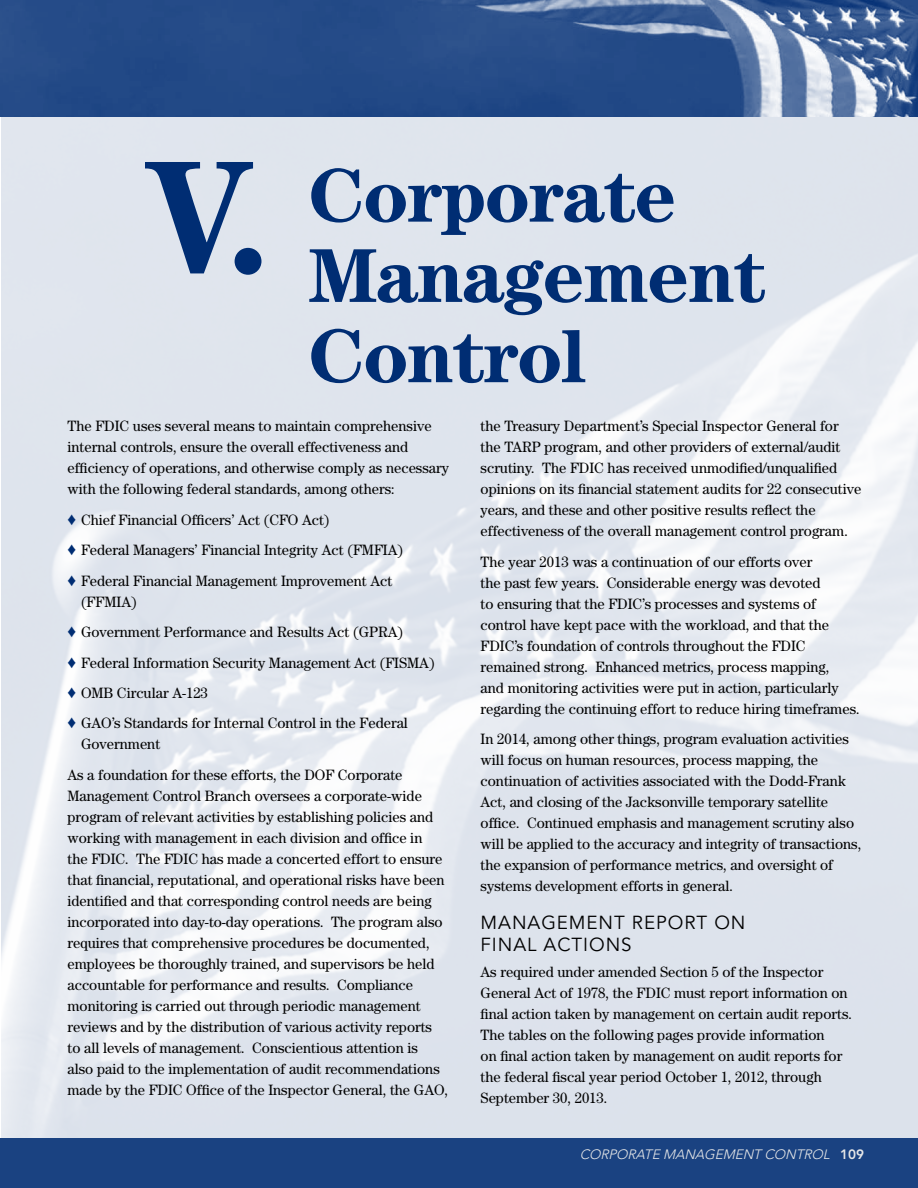
<style>
.page{position:relative;width:918px;height:1188px;background:#fff}
.page>*{position:absolute;margin:0;border:0;box-sizing:border-box;transform-origin:0 0}
.t1{font:700 162px "Century Std";color:#002d73}
.t2{font:700 76.5px/80.2px "Century";letter-spacing:-.02em;color:#002d73}
.t3{font:18.75px/22.5px "Avenir LT Std";letter-spacing:.05em;color:#000}
.t4{font:15px/21px "Century";color:#000}
.t5{font:italic 300 13.5px "Avenir LT Std";color:#e6e7e8}
.s1{color:#002d73}
.s2{font-weight:800;font-style:normal}
</style>
<div class="page">
<img style="left:1px;top:0;width:917px;height:117px">
<hr style="left:0;top:0;width:1px;height:1188px;background:#e6eaf1">
<div style="left:0;top:1138px;width:918px;height:50px;background:#1a4281"></div>
<h1 class="t1" style="left:147px;top:122px;width:126px">V.</h1>
<h2 class="t2" style="left:308px;top:154px;width:459px">Corporate<br>Management<br>Control</h2>
<p class="t4" style="left:68px;top:415px;width:383px">The FDIC uses several means to maintain comprehensive internal controls, ensure the overall effectiveness and efficiency of operations, and otherwise comply as necessary with the following federal standards, among others:</p>
<p class="t4" style="left:68px;top:504px;width:337px;line-height:30.5px"><span class="s1">♦</span> Chief Financial Officers’ Act (CFO Act)<br><span class="s1">♦</span> Federal Managers’ Financial Integrity Act (FMFIA) <span class="s1">♦</span> Federal Financial Management Improvement Act</p>
<p class="t4" style="left:67px;top:586px;width:369px;line-height:30.5px;text-indent:14px">(FFMIA)<br><span class="s1">♦</span> Government Performance and Results Act (GPRA)<br><span class="s1">♦</span> Federal Information Security Management Act (FISMA) <span class="s1">♦</span> OMB Circular A-123<br><span class="s1">♦</span> GAO’s Standards for Internal Control in the Federal</p>
<p class="t4" style="left:67px;top:729px;width:337px;line-height:30.5px;text-indent:14px">Government<br>As a foundation for these efforts, the DOF Corporate</p>
<p class="t4" style="left:67px;top:785px;width:382px">Management Control Branch oversees a corporate-wide program of relevant activities by establishing policies and working with management in each division and office in<br>the FDIC. The FDIC has made a concerted effort to ensure that financial, reputational, and operational risks have been identified and that corresponding control needs are being incorporated into day-to-day operations. The program also requires that comprehensive procedures be documented, employees be thoroughly trained, and supervisors be held accountable for performance and results. Compliance monitoring is carried out through periodic management reviews and by the distribution of various activity reports to all levels of management. Conscientious attention is<br>also paid to the implementation of audit recommendations made by the FDIC Office of the Inspector General, the GAO,</p>
<p class="t4" style="left:481px;top:415px;width:382px">the Treasury Department’s Special Inspector General for the TARP program, and other providers of external/audit scrutiny. The FDIC has received unmodified/unqualified opinions on its financial statement audits for 22 consecutive years, and these and other positive results reflect the effectiveness of the overall management control program.</p>
<p class="t4" style="left:481px;top:551px;width:381px">The year 2013 was a continuation of our efforts over<br>the past few years. Considerable energy was devoted<br>to ensuring that the FDIC’s processes and systems of control have kept pace with the workload, and that the FDIC’s foundation of controls throughout the FDIC remained strong. Enhanced metrics, process mapping,<br>and monitoring activities were put in action, particularly regarding the continuing effort to reduce hiring timeframes.</p>
<p class="t4" style="left:481px;top:728px;width:382px">In 2014, among other things, program evaluation activities will focus on human resources, process mapping, the continuation of activities associated with the Dodd-Frank Act, and closing of the Jacksonville temporary satellite office. Continued emphasis and management scrutiny also will be applied to the accuracy and integrity of transactions, the expansion of performance metrics, and oversight of systems development efforts in general.</p>
<p class="t3" style="left:481px;top:911px;width:266px">MANAGEMENT REPORT ON<br>FINAL ACTIONS</p>
<p class="t4" style="left:481px;top:962px;width:373px">As required under amended Section 5 of the Inspector General Act of 1978, the FDIC must report information on final action taken by management on certain audit reports.<br>The tables on the following pages provide information<br>on final action taken by management on audit reports for the federal fiscal year period October 1, 2012, through September 30, 2013.</p>
<p class="t5" style="left:580px;top:1146px;width:286px">CORPORATE MANAGEMENT CONTROL <span class="s2">109</span></p>
</div>
